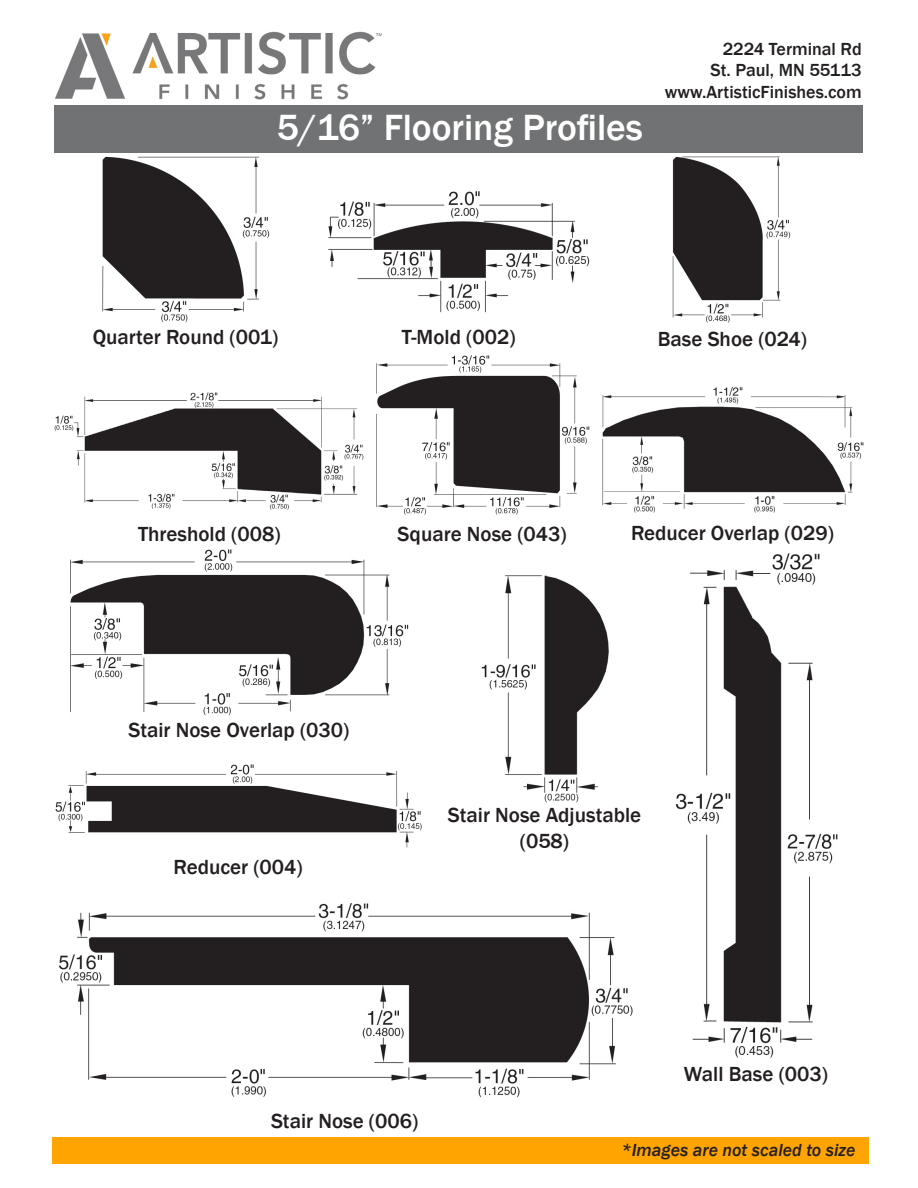
<style>
.page{position:relative;width:918px;height:1188px;background:#fff}
.page>*{position:absolute;margin:0;border:0;box-sizing:border-box;transform-origin:0 0}
.t1{font:500 37.5px "Franklin Gothic";color:#fff}
.t2{font:500 21px/25.2px "Franklin Gothic";color:#231f20;text-align:center}
.t3{font:500 18px "Franklin Gothic";color:#231f20}
.t4{font:italic 500 18px "Franklin Gothic";color:#231f20}
</style>
<div class="page">
<img style="left:55px;top:31px;width:326px;height:69px">
<div style="left:55px;top:105px;width:808px;height:48px;background:#717273"></div>
<div style="left:52px;top:1137px;width:816px;height:27px;background:#ffa400"></div>
<img style="left:102px;top:156px;width:168px;height:167px">
<img style="left:54px;top:392px;width:310px;height:118px">
<img style="left:672px;top:156px;width:119px;height:167px">
<img style="left:328px;top:191px;width:262px;height:122px">
<img style="left:675px;top:553px;width:163px;height:505px">
<img style="left:59px;top:903px;width:574px;height:195px">
<img style="left:55px;top:764px;width:367px;height:84px">
<img style="left:70px;top:549px;width:339px;height:167px">
<img style="left:376px;top:355px;width:214px;height:160px">
<img style="left:481px;top:575px;width:128px;height:228px">
<img style="left:602px;top:386px;width:262px;height:127px">
<p class="t1" style="left:277px;top:104px;width:368px">5/16” Flooring Profiles</p>
<p class="t3" style="left:723px;top:37px;width:141px">2224 Terminal Rd</p>
<p class="t3" style="left:711px;top:59px;width:153px">St. Paul, MN 55113</p>
<p class="t3" style="left:665px;top:81px;width:198px">www.ArtisticFinishes.com</p>
<p class="t2" style="left:93px;top:325px;width:187px">Quarter Round (001)</p>
<p class="t2" style="left:138px;top:522px;width:144px">Threshold (008)</p>
<p class="t2" style="left:402px;top:325px;width:115px">T-Mold (002)</p>
<p class="t2" style="left:658px;top:326px;width:151px">Base Shoe (024)</p>
<p class="t2" style="left:398px;top:522px;width:171px">Square Nose (043)</p>
<p class="t2" style="left:631px;top:521px;width:204px">Reducer Overlap (029)</p>
<p class="t2" style="left:128px;top:718px;width:222px">Stair Nose Overlap (030)</p>
<p class="t2" style="left:174px;top:855px;width:131px">Reducer (004)</p>
<p class="t2" style="left:448px;top:803px;width:195px">Stair Nose Adjustable (058)</p>
<p class="t2" style="left:684px;top:1062px;width:145px">Wall Base (003)</p>
<p class="t2" style="left:271px;top:1108px;width:149px">Stair Nose (006)</p>
<p class="t4" style="left:621px;top:1138px;width:236px">*Images are not scaled to size</p>
</div>
